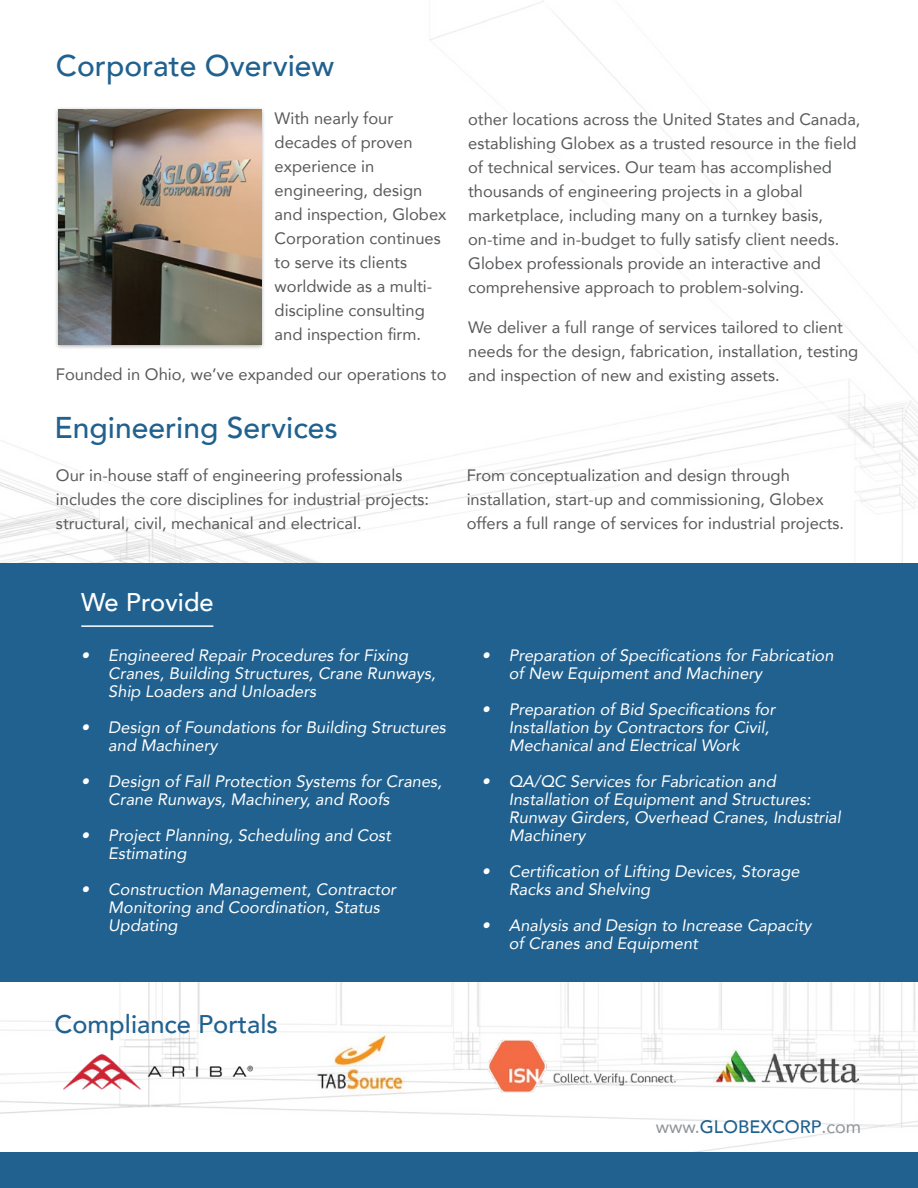
<style>
.page{position:relative;width:918px;height:1188px;background:#fff}
.page>*{position:absolute;margin:0;border:0;box-sizing:border-box;transform-origin:0 0}
.t1{font:500 30px "Avenir";color:#20618f}
.t2{font:500 25.5px "Avenir";color:#20618f}
.t3{font:500 25.5px "Avenir";color:#fff}
.t4{font:500 18px "Avenir";color:#20618f}
.t5{font:16.5px/24px "Avenir";color:#58595b}
.t6{font:italic 16.5px/18px "Avenir";color:#fff}
.s1{font-weight:400;color:#8e9397}
</style>
<div class="page">
<img style="left:0;top:0;width:918px;height:1152px">
<div style="left:0;top:563px;width:918px;height:419px;background:#20618f"></div>
<div style="left:0;top:1152px;width:918px;height:36px;background:#20618f"></div>
<hr style="left:917px;top:412px;width:1px;height:564px;background:#20618f">
<img style="left:713px;top:1049px;width:145px;height:34px">
<img style="left:489px;top:1040px;width:190px;height:52px">
<img style="left:307px;top:1021px;width:108px;height:81px">
<img style="left:54px;top:1051px;width:208px;height:45px">
<hr style="left:81px;top:625px;width:132px;height:2px;background:#fff">
<div style="left:54px;top:107px;width:211px;height:243px;background:#000;opacity:.35"></div>
<img style="left:58px;top:110px;width:203px;height:235px">
<h1 class="t1" style="left:56px;top:39px;width:280px">Corporate Overview</h1>
<p class="t5" style="left:275px;top:106px;width:173px">With nearly four decades of proven experience in engineering, design and inspection, Globex<br>Corporation continues to serve its clients worldwide as a multi&shy;discipline consulting and inspection firm.</p>
<p class="t5" style="left:56px;top:362px;width:392px">Founded in Ohio, we’ve expanded our operations to</p>
<h1 class="t1" style="left:54px;top:401px;width:285px">Engineering Services</h1>
<p class="t5" style="left:56px;top:462px;width:375px">Our in-house staff of engineering professionals includes the core disciplines for industrial projects: structural, civil, mechanical and electrical.</p>
<p class="t5" style="left:468px;top:106px;width:394px">other locations across the United States and Canada, establishing Globex as a trusted resource in the field of technical services. Our team has accomplished thousands of engineering projects in a global marketplace, including many on a turnkey basis, on-time and in-budget to fully satisfy client needs.<br>Globex professionals provide an interactive and comprehensive approach to problem-solving.</p>
<p class="t5" style="left:468px;top:315px;width:392px">We deliver a full range of services tailored to client needs for the design, fabrication, installation, testing and inspection of new and existing assets.</p>
<p class="t5" style="left:467px;top:463px;width:379px">From conceptualization and design through installation, start-up and commissioning, Globex offers a full range of services for industrial projects.</p>
<h2 class="t3" style="left:81px;top:580px;width:134px">We Provide</h2>
<p class="t6" style="left:108px;top:646px;width:329px;text-indent:-27px">• Engineered Repair Procedures for Fixing<br>Cranes, Building Structures, Crane Runways,<br>Ship Loaders and Unloaders</p>
<p class="t6" style="left:108px;top:718px;width:339px;text-indent:-27px">• Design of Foundations for Building Structures and Machinery</p>
<p class="t6" style="left:108px;top:772px;width:335px;text-indent:-27px">• Design of Fall Protection Systems for Cranes,<br>Crane Runways, Machinery, and Roofs</p>
<p class="t6" style="left:108px;top:826px;width:284px;text-indent:-27px">• Project Planning, Scheduling and Cost<br>Estimating</p>
<p class="t6" style="left:108px;top:880px;width:289px;text-indent:-27px">• Construction Management, Contractor<br>Monitoring and Coordination, Status<br>Updating</p>
<p class="t6" style="left:509px;top:646px;width:326px;text-indent:-27px">• Preparation of Specifications for Fabrication of New Equipment and Machinery</p>
<p class="t6" style="left:509px;top:700px;width:268px;text-indent:-27px">• Preparation of Bid Specifications for<br>Installation by Contractors for Civil,<br>Mechanical and Electrical Work</p>
<p class="t6" style="left:509px;top:772px;width:333px;text-indent:-27px">• QA/QC Services for Fabrication and Installation of Equipment and Structures:<br>Runway Girders, Overhead Cranes, Industrial Machinery</p>
<p class="t6" style="left:509px;top:862px;width:292px;text-indent:-27px">• Certification of Lifting Devices, Storage<br>Racks and Shelving</p>
<p class="t6" style="left:509px;top:916px;width:304px;text-indent:-27px">• Analysis and Design to Increase Capacity of Cranes and Equipment</p>
<h2 class="t2" style="left:54px;top:1002px;width:225px">Compliance Portals</h2>
<p class="t4" style="left:656px;top:1111px;width:207px"><span class="s1">www.</span>GLOBEXCORP<span class="s1">.com</span></p>
</div>
